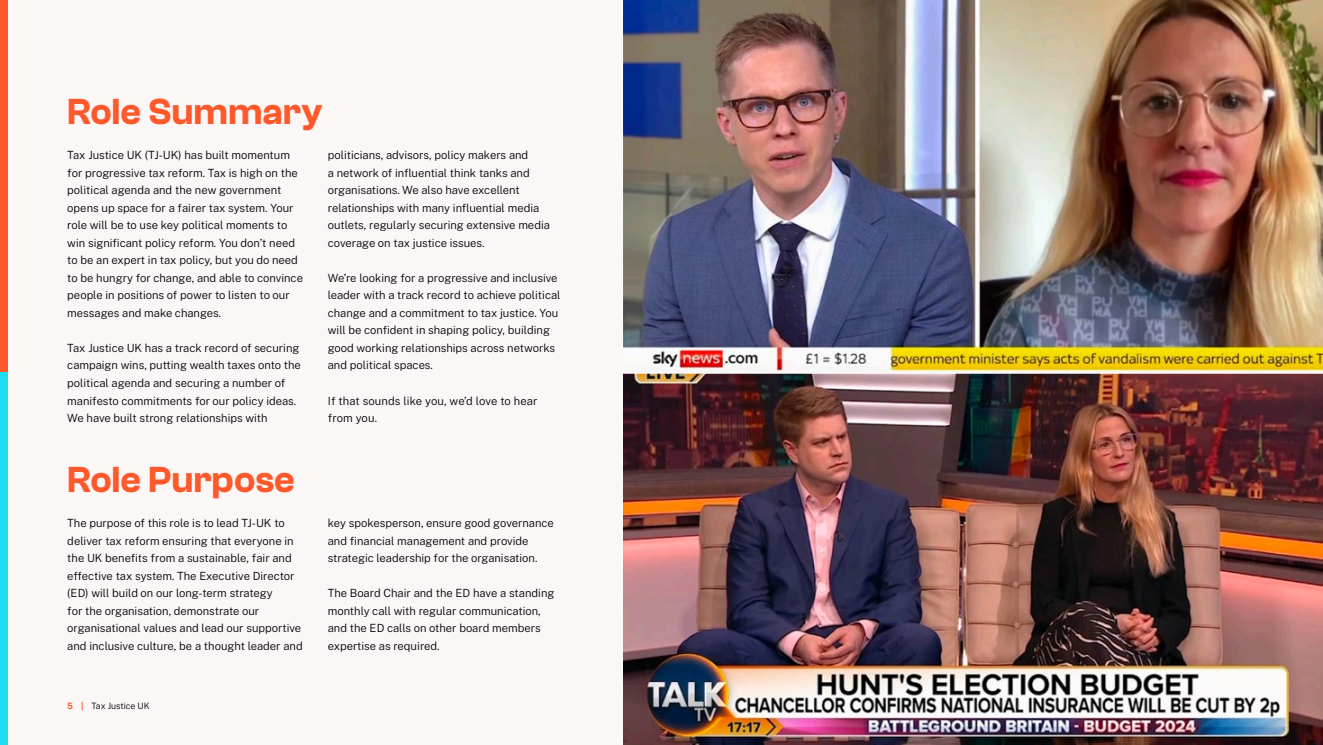
<style>
.page{position:relative;width:1323px;height:745px;background:#fff}
.page>*{position:absolute;margin:0;border:0;box-sizing:border-box;transform-origin:0 0}
.t1{font:600 37.5px "Clash Grotesk";color:#ff592b}
.t2{font:300 11.25px/17.5px "Public Sans";color:#000}
.t3{font:300 8.75px "Public Sans";color:#000}
.s1{font-weight:700;color:#ff592b}
</style>
<div class="page">
<div style="left:0;top:0;width:1323px;height:744px;background:#fbf7f7"></div>
<div style="left:0;top:0;width:7px;height:372px;background:#ff592b"></div>
<div style="left:0;top:372px;width:7px;height:372px;background:#1fdcf4"></div>
<img style="left:624px;top:0;width:699px;height:744px">
<hr style="left:594px;top:371px;width:729px;height:2px;background:#fbf7f7">
<h2 class="t1" style="left:67px;top:91px;width:257px">Role Summary</h2>
<p class="t2" style="left:67px;top:146px;width:237px">Tax Justice UK (TJ-UK) has built momentum for progressive tax reform. Tax is high on the political agenda and the new government opens up space for a fairer tax system. Your role will be to use key political moments to win significant policy reform. You don’t need to be an expert in tax policy, but you do need to be hungry for change, and able to convince people in positions of power to listen to our messages and make changes.</p>
<p class="t2" style="left:67px;top:338px;width:235px">Tax Justice UK has a track record of securing campaign wins, putting wealth taxes onto the political agenda and securing a number of manifesto commitments for our policy ideas.<br>We have built strong relationships with</p>
<h2 class="t1" style="left:67px;top:458px;width:229px">Role Purpose</h2>
<p class="t2" style="left:328px;top:146px;width:224px">politicians, advisors, policy makers and<br>a network of influential think tanks and organisations. We also have excellent relationships with many influential media outlets, regularly securing extensive media coverage on tax justice issues.</p>
<p class="t2" style="left:328px;top:268px;width:234px">We’re looking for a progressive and inclusive leader with a track record to achieve political change and a commitment to tax justice. You will be confident in shaping policy, building good working relationships across networks and political spaces.</p>
<p class="t2" style="left:328px;top:391px;width:211px">If that sounds like you, we’d love to hear from you.</p>
<p class="t2" style="left:67px;top:513px;width:237px">The purpose of this role is to lead TJ-UK to deliver tax reform ensuring that everyone in the UK benefits from a sustainable, fair and effective tax system. The Executive Director (ED) will build on our long-term strategy<br>for the organisation, demonstrate our organisational values and lead our supportive and inclusive culture, be a thought leader and</p>
<p class="t2" style="left:328px;top:513px;width:228px">key spokesperson, ensure good governance and financial management and provide strategic leadership for the organisation.</p>
<p class="t2" style="left:328px;top:583px;width:228px">The Board Chair and the ED have a standing monthly call with regular communication, and the ED calls on other board members expertise as required.</p>
<p class="t3" style="left:67px;top:699px;width:84px"><span class="s1">5 |</span> Tax Justice UK</p>
</div>
